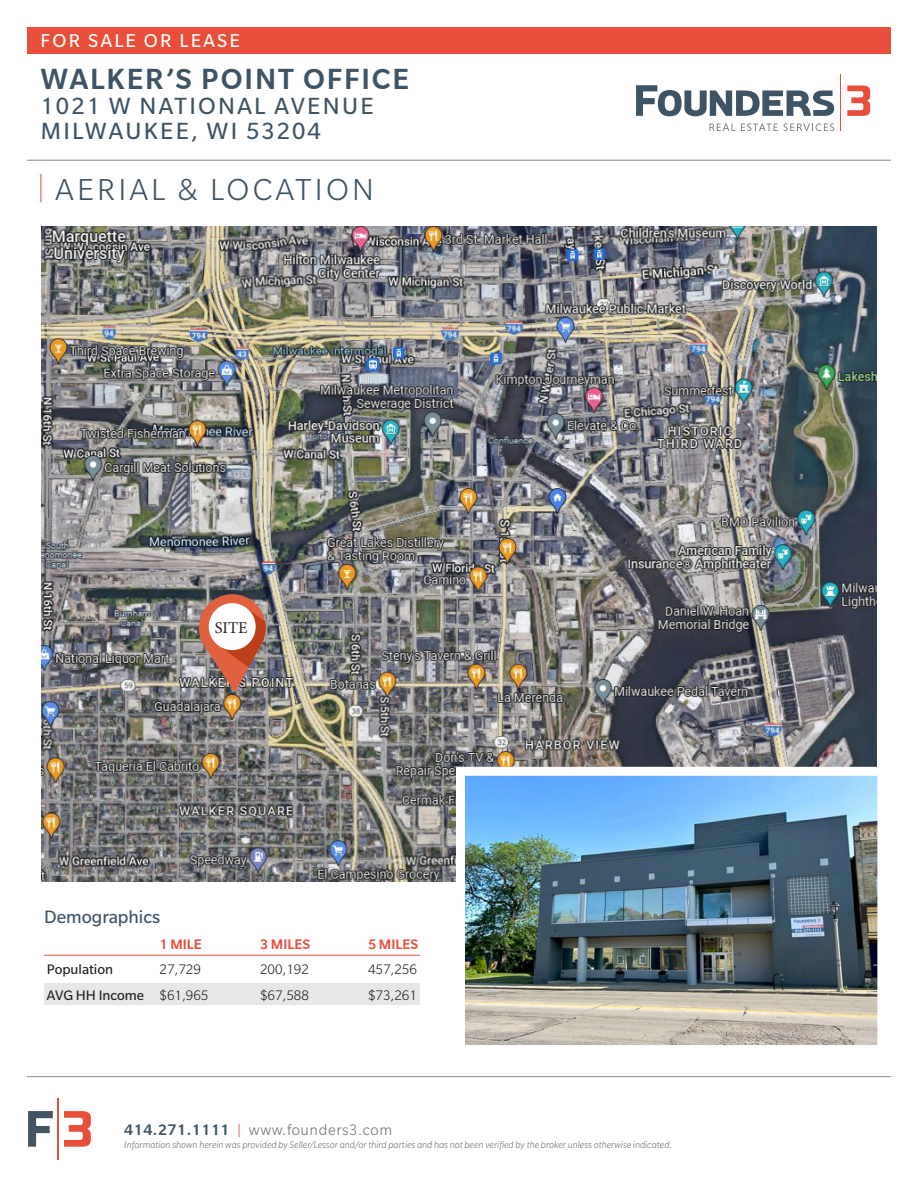
<style>
.page{position:relative;width:918px;height:1188px;background:#fff}
.page>*{position:absolute;margin:0;border:0;box-sizing:border-box;transform-origin:0 0}
.t1{font:300 33px "Slate Pro";letter-spacing:.1em;color:#3e5364}
.t2{font:500 31.5px "Slate Pro";letter-spacing:.06em;color:#3e5364}
.t3{font:25.5px/24.8px "Slate Pro";letter-spacing:.09em;color:#3e5364}
.t4{font:20.25px "Slate Pro";letter-spacing:.11em;color:#fff}
.t5{font:19.5px "Slate Pro";color:#3e5364}
.t6{font:300 16.5px "Slate Pro";letter-spacing:.035em;color:#757679}
.t7{font:16.5px "Minion Pro";color:#231f20}
.t8{font:300 15px "Slate Pro";color:#231f20}
.t9{font:15px "Slate Pro";color:#231f20}
.t10{font:500 15px "Slate Pro";color:#e94e3a}
.t11{font:italic 300 10.5px "Slate Pro";color:#757679}
.s1{font-weight:300}
.s2{font-weight:500;color:#3e5364}
.s3{color:#e94e3a}
</style>
<div class="page">
<div style="left:27px;top:27px;width:864px;height:27px;background:#e94e3a"></div>
<hr style="left:840px;top:74px;width:1px;height:57px;background:#e94e3a">
<svg style="left:636px;top:85px;width:198px;height:31px"></svg>
<svg style="left:847px;top:86px;width:23px;height:30px"></svg>
<svg style="left:709px;top:124px;width:26px;height:7px"></svg>
<svg style="left:741px;top:123px;width:37px;height:8px"></svg>
<svg style="left:784px;top:123px;width:50px;height:8px"></svg>
<hr style="left:27px;top:160px;width:864px;height:1px;background:#7d8995">
<hr style="left:27px;top:1076px;width:864px;height:1px;background:#7d8995">
<hr style="left:58px;top:1098px;width:1px;height:62px;background:#e94e3a">
<svg style="left:28px;top:1111px;width:25px;height:36px"></svg>
<svg style="left:64px;top:1111px;width:27px;height:36px"></svg>
<svg style="left:40px;top:174px;width:1px;height:28px"></svg>
<div style="left:44px;top:983px;width:376px;height:22px;background:#e6e7e9"></div>
<hr style="left:44px;top:955px;width:376px;height:1px;background:#e94e3a">
<img style="left:41px;top:227px;width:836px;height:654px">
<img style="left:198px;top:594px;width:68px;height:98px">
<img style="left:466px;top:777px;width:410px;height:267px">
<div style="left:456px;top:767px;width:430px;height:287px;border:9px solid #fff"></div>
<h3 class="t4" style="left:41px;top:30px;width:201px">FOR SALE OR LEASE</h3>
<h2 class="t2" style="left:41px;top:60px;width:370px">WALKER’S POINT OFFICE</h2>
<h3 class="t3" style="left:41px;top:93px;width:335px">1021 W NATIONAL AVENUE<br>MILWAUKEE, WI 53204</h3>
<p class="t1" style="left:56px;top:172px;width:320px">AERIAL &amp; LOCATION</p>
<p class="t7" style="left:215px;top:617px;width:34px">SITE</p>
<p class="t5" style="left:44px;top:907px;width:118px">Demographics</p>
<p class="t10" style="left:160px;top:935px;width:44px">1 MILE</p>
<p class="t10" style="left:260px;top:935px;width:51px">3 MILES</p>
<p class="t10" style="left:368px;top:935px;width:51px">5 MILES</p>
<p class="t9" style="left:47px;top:962px;width:68px">Population</p>
<p class="t8" style="left:160px;top:962px;width:43px">27,729</p>
<p class="t8" style="left:260px;top:962px;width:50px">200,192</p>
<p class="t8" style="left:368px;top:962px;width:50px">457,256</p>
<p class="t9" style="left:47px;top:987px;width:163px">AVG HH Income <span class="s1">$61,965</span></p>
<p class="t8" style="left:260px;top:987px;width:50px">$67,588</p>
<p class="t8" style="left:368px;top:987px;width:50px">$73,261</p>
<h3 class="t6" style="left:124px;top:1122px;width:270px"><span class="s2">414.271.1111</span> <span class="s3">|</span> www.founders3.com</h3>
<p class="t11" style="left:124px;top:1139px;width:549px">Information shown herein was provided by Seller/Lessor and/or third parties and has not been verified by the broker unless otherwise indicated.</p>
</div>
